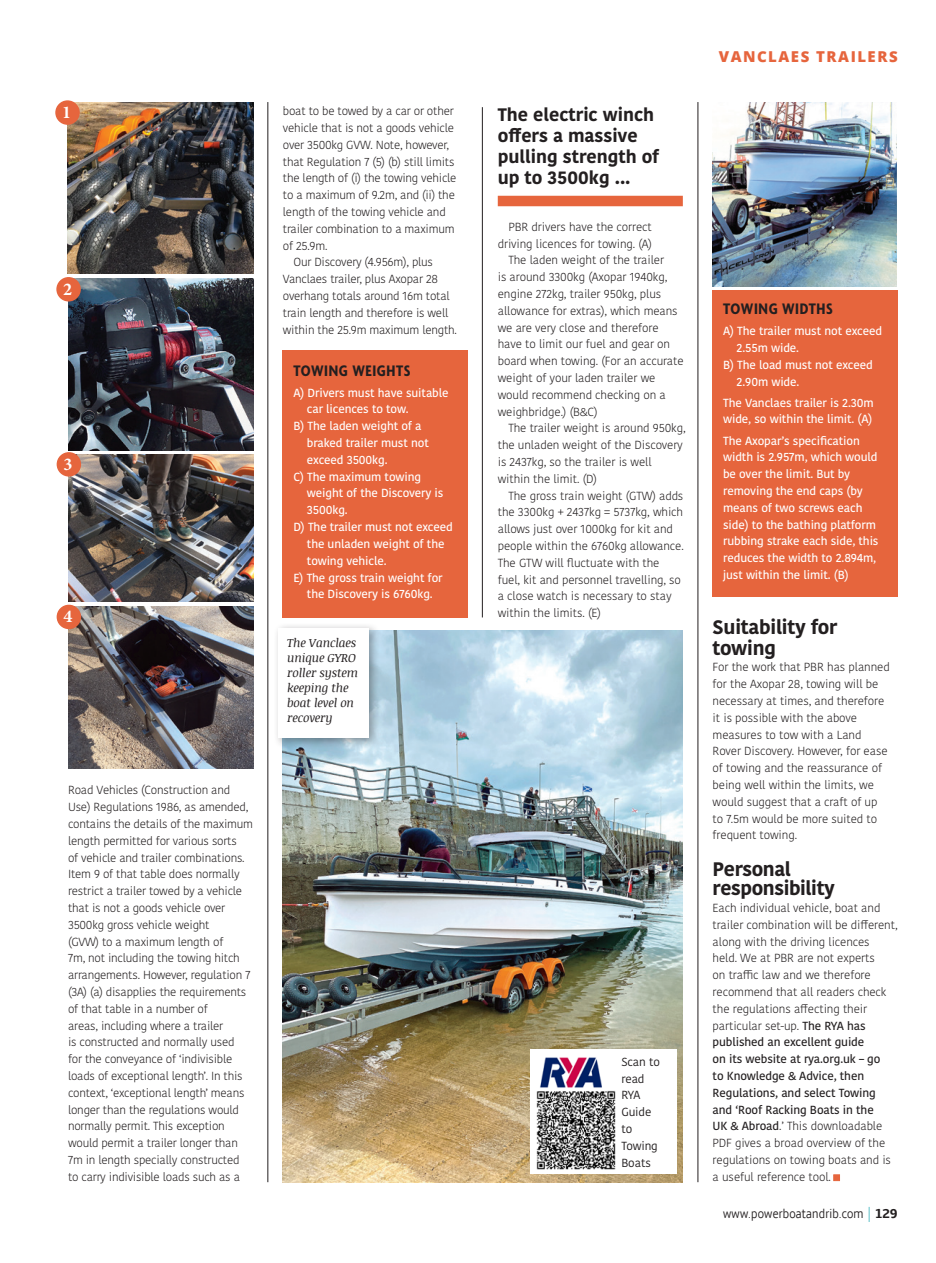
<style>
.page{position:relative;width:936px;height:1263px;background:#fff}
.page>*{position:absolute;margin:0;border:0;box-sizing:border-box;transform-origin:0 0}
.New_RIB_Main_Text{font:700 19.5px/21px "Kohinoor Bangla";letter-spacing:-.02em;color:#231f20}
.New_RIB_Main_Text-2{font:700 18px/21px "Kohinoor Bangla";color:#231f20}
.t1{font:700 18px "Minion Pro";color:#fff}
.New_RIB_Main_Text-3{font:700 condensed 16.5px "Agenda";letter-spacing:.04em;color:#231f20}
.New_RIB_Main_Text-4{font:800 15px "Open Sans";letter-spacing:.1em;color:#e6653d}
.New_RIB_Main_Text-5{font:300 condensed 13.5px "Amble";letter-spacing:-.03em;color:#231f20}
.t2{font:italic 12px/15px "Noticia Text";letter-spacing:-.01em;color:#231f20}
.New_RIB_Main_Text-6{font:300 11.7px/16.8px "Kohinoor Bangla";letter-spacing:-.01em;color:#231f20}
.New_RIB_Main_Text-7{font:500 11.7px/16.8px "Kohinoor Bangla";letter-spacing:-.01em;color:#fff}
.New_RIB_Main_Text-8{font:11.7px/16.8px "Kohinoor Bangla";letter-spacing:-.01em;color:#231f20}
.s1{font-weight:500}
.s2{font-weight:700;font-stretch:normal}
</style>
<div class="page">
<img style="left:283px;top:631px;width:399px;height:551px">
<hr style="left:482px;top:107px;width:1px;height:510px;background:#231f20">
<hr style="left:697px;top:102px;width:1px;height:1080px;background:#231f20">
<hr style="left:267px;top:102px;width:1px;height:1080px;background:#231f20">
<div style="left:283px;top:350px;width:185px;height:267px;background:#e6653d"></div>
<svg style="left:868px;top:1207px;width:1px;height:15px"></svg>
<div style="left:712px;top:291px;width:185px;height:306px;background:#e6653d"></div>
<div style="left:497px;top:196px;width:185px;height:10px;background:#e6653d"></div>
<img style="left:712px;top:102px;width:184px;height:184px">
<div style="left:273px;top:622px;width:107px;height:127px;background:#231f20;opacity:.4"></div>
<div style="left:279px;top:628px;width:90px;height:110px;background:#fff"></div>
<div style="left:833px;top:1174px;width:7px;height:7px;background:#e6653d;border:1px solid #e6653d"></div>
<div style="left:530px;top:1049px;width:146px;height:125px;background:#fff"></div>
<img style="left:536px;top:1090px;width:79px;height:79px">
<img style="left:540px;top:1057px;width:62px;height:31px">
<img style="left:67px;top:102px;width:186px;height:172px">
<img style="left:68px;top:278px;width:185px;height:172px">
<img style="left:68px;top:454px;width:185px;height:148px">
<img style="left:68px;top:607px;width:185px;height:161px">
<div style="left:57px;top:605px;width:23px;height:23px;background:#e6653d;border-radius:50%"></div>
<div style="left:57px;top:605px;width:24px;height:24px;border:2px solid #e6653d;border-radius:50%"></div>
<div style="left:56px;top:101px;width:23px;height:23px;background:#e6653d;border-radius:50%"></div>
<div style="left:55px;top:100px;width:25px;height:25px;border:2px solid #e6653d;border-radius:50%"></div>
<div style="left:57px;top:278px;width:23px;height:23px;background:#e6653d;border-radius:50%"></div>
<div style="left:56px;top:277px;width:25px;height:24px;border:2px solid #e6653d;border-radius:50%"></div>
<div style="left:57px;top:453px;width:23px;height:23px;background:#e6653d;border-radius:50%"></div>
<div style="left:57px;top:452px;width:24px;height:25px;border:2px solid #e6653d;border-radius:50%"></div>
<p class="t1" style="left:62px;top:100px;width:10px">1</p>
<p class="t1" style="left:63px;top:276px;width:10px">2</p>
<p class="t1" style="left:64px;top:451px;width:10px">3</p>
<p class="t1" style="left:64px;top:604px;width:10px">4</p>
<p class="New_RIB_Main_Text-6" style="left:68px;top:782px;width:186px">Road Vehicles (Construction and Use) Regulations 1986, as amended, contains the details of the maximum length permitted for various sorts<br>of vehicle and trailer combinations.<br>Item 9 of that table does normally restrict a trailer towed by a vehicle that is not a goods vehicle over 3500kg gross vehicle weight<br>(GVW) to a maximum length of<br>7m, not including the towing hitch arrangements. However, regulation 7 (3A) (a) disapplies the requirements of that table in a number of<br>areas, including where a trailer<br>is constructed and normally used<br>for the conveyance of ‘indivisible loads of exceptional length’. In this context, ‘exceptional length’ means longer than the regulations would normally permit. This exception would permit a trailer longer than 7m in length specially constructed<br>to carry indivisible loads such as a</p>
<p class="New_RIB_Main_Text-6" style="left:283px;top:103px;width:175px">boat to be towed by a car or other vehicle that is not a goods vehicle over 3500kg GVW. Note, however, that Regulation 7 (5) (b) still limits the length of (i) the towing vehicle to a maximum of 9.2m, and (ii) the length of the towing vehicle and trailer combination to a maximum of 25.9m.</p>
<p class="New_RIB_Main_Text-6" style="left:283px;top:254px;width:175px;text-indent:11px">Our Discovery (4.956m), plus<br>Vanclaes trailer, plus Axopar 28 overhang totals around 16m total train length and therefore is well within the 25.9m maximum length.</p>
<p class="New_RIB_Main_Text-3" style="left:293px;top:361px;width:119px">TOWING WEIGHTS</p>
<p class="New_RIB_Main_Text-7" style="left:307px;top:384px;width:143px;text-indent:-14px">A) Drivers must have suitable car licences to tow.</p>
<p class="New_RIB_Main_Text-7" style="left:307px;top:417px;width:123px;text-indent:-14px">B) The laden weight of a braked trailer must not exceed 3500kg.</p>
<p class="New_RIB_Main_Text-7" style="left:307px;top:468px;width:138px;text-indent:-14px">C) The maximum towing weight of the Discovery is<br>3500kg.</p>
<p class="New_RIB_Main_Text-7" style="left:307px;top:518px;width:147px;text-indent:-14px">D) The trailer must not exceed the unladen weight of the towing vehicle.</p>
<p class="New_RIB_Main_Text-7" style="left:293px;top:569px;width:151px;text-align:center">E) The gross train weight for the Discovery is 6760kg.</p>
<p class="t2" style="left:287px;top:635px;width:72px">The Vanclaes unique GYRO roller system keeping the</p>
<p class="t2" style="left:287px;top:695px;width:68px">boat level on recovery</p>
<p class="New_RIB_Main_Text-2" style="left:497px;top:103px;width:163px">The electric winch offers a massive pulling strength of up to 3500kg ...</p>
<p class="New_RIB_Main_Text-6" style="left:497px;top:218px;width:156px;text-align:right">PBR drivers have the correct driving licences for towing. (A)</p>
<p class="New_RIB_Main_Text-6" style="left:497px;top:252px;width:187px;text-indent:11px">The laden weight of the trailer<br>is around 3300kg (Axopar 1940kg, engine 272kg, trailer 950kg, plus allowance for extras), which means we are very close and therefore have to limit our fuel and gear on board when towing. (For an accurate weight of your laden trailer we would recommend checking on a weighbridge.) (B&amp;C)</p>
<p class="New_RIB_Main_Text-6" style="left:497px;top:420px;width:189px;text-indent:11px">The trailer weight is around 950kg, the unladen weight of the Discovery is 2437kg, so the trailer is well within the limit. (D)</p>
<p class="New_RIB_Main_Text-6" style="left:497px;top:487px;width:187px;text-indent:11px">The gross train weight (GTW) adds the 3300kg + 2437kg = 5737kg, which allows just over 1000kg for kit and people within the 6760kg allowance.<br>The GTW will fluctuate with the fuel, kit and personnel travelling, so a close watch is necessary to stay within the limits. (E)</p>
<p class="New_RIB_Main_Text-8" style="left:621px;top:1053px;width:40px">Scan to read</p>
<p class="New_RIB_Main_Text-8" style="left:621px;top:1086px;width:21px">RYA</p>
<p class="New_RIB_Main_Text-8" style="left:621px;top:1103px;width:31px">Guide</p>
<p class="New_RIB_Main_Text-8" style="left:621px;top:1120px;width:12px">to</p>
<p class="New_RIB_Main_Text-8" style="left:621px;top:1137px;width:38px">Towing<br>Boats</p>
<p class="New_RIB_Main_Text-4" style="left:718px;top:45px;width:180px">VANCLAES TRAILERS</p>
<p class="New_RIB_Main_Text-3" style="left:723px;top:300px;width:111px">TOWING WIDTHS</p>
<p class="New_RIB_Main_Text-7" style="left:736px;top:322px;width:147px;text-indent:-14px">A) The trailer must not exceed<br>2.55m wide.</p>
<p class="New_RIB_Main_Text-7" style="left:736px;top:356px;width:137px;text-indent:-14px">B) The load must not exceed<br>2.90m wide.</p>
<p class="New_RIB_Main_Text-7" style="left:723px;top:394px;width:152px">The Vanclaes trailer is 2.30m wide, so within the limit. (A)</p>
<p class="New_RIB_Main_Text-7" style="left:723px;top:432px;width:157px">The Axopar’s specification width is 2.957m, which would be over the limit. But by removing the end caps (by means of two screws each side) to the bathing platform rubbing strake each side, this reduces the width to 2.894m, just within the limit. (B)</p>
<p class="New_RIB_Main_Text" style="left:712px;top:615px;width:126px">Suitability for towing</p>
<p class="New_RIB_Main_Text-6" style="left:712px;top:659px;width:179px">For the work that PBR has planned for the Axopar 28, towing will be necessary at times, and therefore it is possible with the above measures to tow with a Land<br>Rover Discovery. However, for ease of towing and the reassurance of being well within the limits, we would suggest that a craft of up to 7.5m would be more suited to frequent towing.</p>
<p class="New_RIB_Main_Text" style="left:712px;top:858px;width:124px;line-height:19.5px">Personal responsibility</p>
<p class="New_RIB_Main_Text-6" style="left:712px;top:899px;width:186px">Each individual vehicle, boat and trailer combination will be different, along with the driving licences<br>held. We at PBR are not experts<br>on traffic law and we therefore recommend that all readers check the regulations affecting their particular set-up. <span class="s1">The RYA has published an excellent guide<br>on its website at rya.org.uk – go<br>to Knowledge &amp; Advice, then<br>Regulations, and select Towing and ‘Roof Racking Boats in the<br>UK &amp; Abroad</span>.’ This downloadable<br>PDF gives a broad overview of the regulations on towing boats and is a useful reference tool.</p>
<p class="New_RIB_Main_Text-5" style="left:722px;top:1206px;width:176px">www.powerboatandrib.com <span class="s2">129</span></p>
</div>
